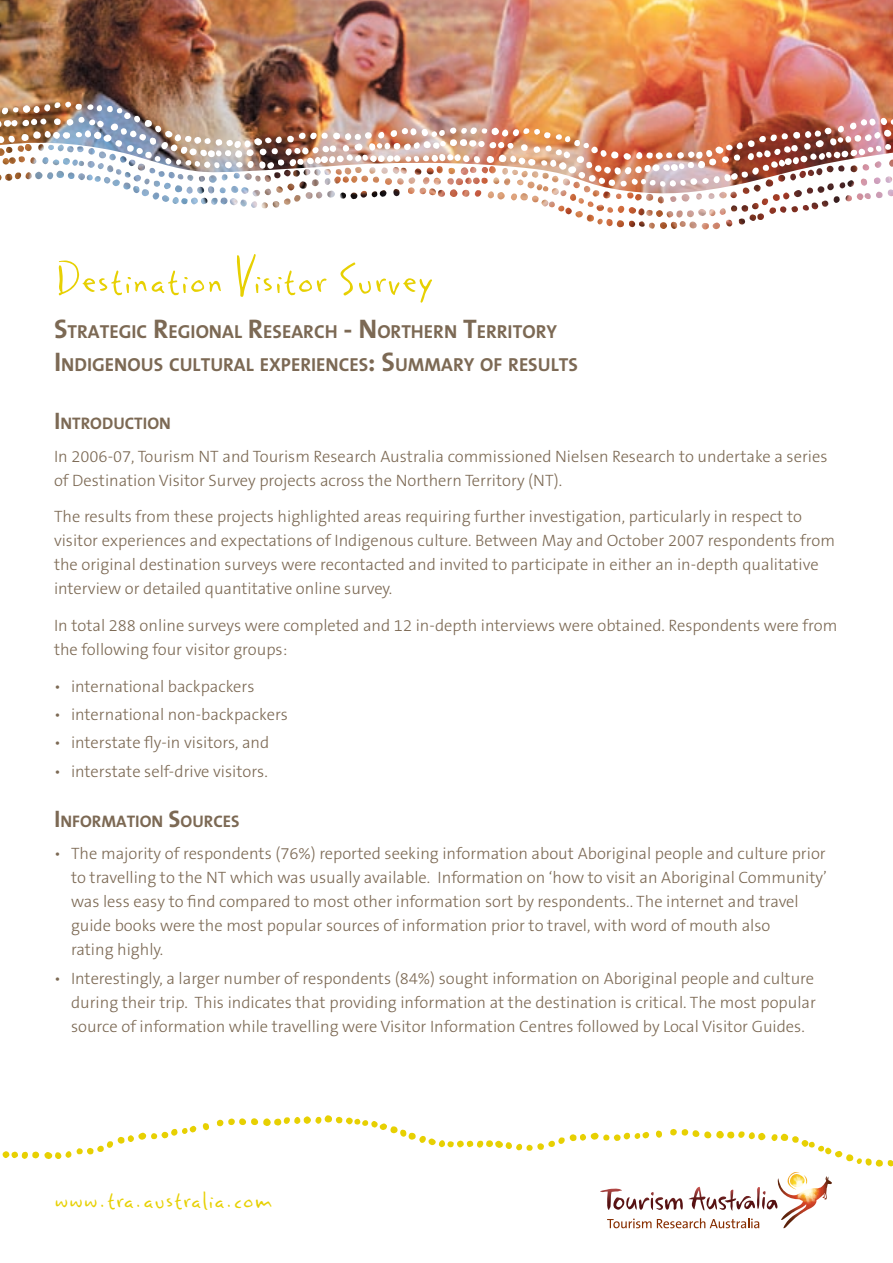
<style>
.page{position:relative;width:893px;height:1263px;background:#fff}
.page>*{position:absolute;margin:0;border:0;box-sizing:border-box;transform-origin:0 0}
.t1{font:52.5px "Rats Irreverence";color:#e7d002}
.t2{font:34.5px "Rats Irreverence";color:#e7d002}
.t3{font:700 18.9px/32.4px "The Sans";color:#7c6954}
.t4{font:700 16.8px "The Sans";color:#7c6954}
.t5{font:300 16.5px/24px "The Sans B3";color:#7c6954}
.s1{font-size:27px}
.s2{font-size:24px}
</style>
<div class="page">
<svg style="left:203px;top:1123px;width:6px;height:7px"></svg>
<svg style="left:2px;top:1125px;width:194px;height:34px"></svg>
<svg style="left:217px;top:1115px;width:676px;height:113px"></svg>
<img style="left:0;top:0;width:893px;height:102px">
<img style="left:0;top:102px;width:893px;height:128px">
<h1 class="t1" style="left:54px;top:247px;width:381px">Destination Visitor Survey</h1>
<p class="t3" style="left:54px;top:315px;width:525px"><span class="s1">S</span>TRATEGIC <span class="s1">R</span>EGIONAL <span class="s1">R</span>ESEARCH <span class="s1">- N</span>ORTHERN <span class="s1">T</span>ERRITORY<br><span class="s1">I</span>NDIGENOUS CULTURAL EXPERIENCES<span class="s1">: S</span>UMMARY OF RESULTS</p>
<p class="t4" style="left:54px;top:409px;width:118px"><span class="s2">I</span>NTRODUCTION</p>
<p class="t5" style="left:54px;top:445px;width:775px">In 2006-07, Tourism NT and Tourism Research Australia commissioned Nielsen Research to undertake a series of Destination Visitor Survey projects across the Northern Territory (NT).</p>
<p class="t5" style="left:54px;top:505px;width:782px">The results from these projects highlighted areas requiring further investigation, particularly in respect to visitor experiences and expectations of Indigenous culture. Between May and October 2007 respondents from the original destination surveys were recontacted and invited to participate in either an in-depth qualitative interview or detailed quantitative online survey.</p>
<p class="t5" style="left:54px;top:614px;width:785px">In total 288 online surveys were completed and 12 in-depth interviews were obtained. Respondents were from the following four visitor groups:</p>
<p class="t5" style="left:54px;top:675px;width:202px">• international backpackers</p>
<p class="t5" style="left:54px;top:703px;width:235px">• international non-backpackers</p>
<p class="t5" style="left:54px;top:731px;width:217px">• interstate fly-in visitors, and</p>
<p class="t5" style="left:54px;top:760px;width:215px">• interstate self-drive visitors.</p>
<p class="t4" style="left:54px;top:807px;width:187px"><span class="s2">I</span>NFORMATION <span class="s2">S</span>OURCES</p>
<p class="t5" style="left:71px;top:842px;width:757px;text-indent:-17px">• The majority of respondents (76%) reported seeking information about Aboriginal people and culture prior to travelling to the NT which was usually available. Information on ‘how to visit an Aboriginal Community’ was less easy to find compared to most other information sort by respondents.. The internet and travel guide books were the most popular sources of information prior to travel, with word of mouth also<br>rating highly.</p>
<p class="t5" style="left:71px;top:967px;width:746px;text-align:justify;text-indent:-17px">• Interestingly, a larger number of respondents (84%) sought information on Aboriginal people and culture during their trip. This indicates that providing information at the destination is critical. The most popular source of information while travelling were Visitor Information Centres followed by Local Visitor Guides.</p>
<h2 class="t2" style="left:54px;top:1178px;width:221px">www.tra.australia.com</h2>
</div>
